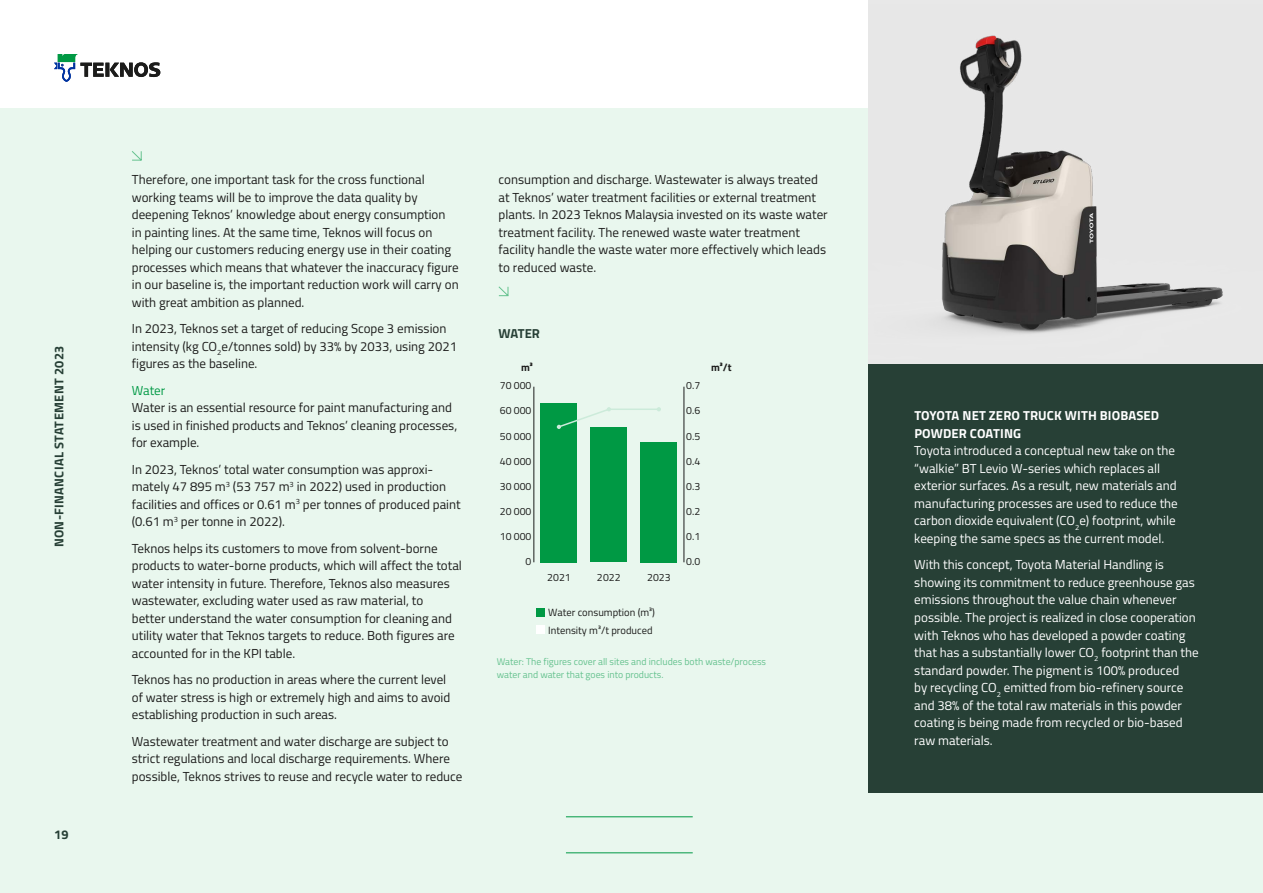
<style>
.page{position:relative;width:1263px;height:893px;background:#fff}
.page>*{position:absolute;margin:0;border:0;box-sizing:border-box;transform-origin:0 0}
.t1{font:13.05px/17.5px "Titillium";color:#1c1c1b}
.t2{font:13.05px/17.5px "Titillium";color:#fff}
.t3{font:700 13.05px/17.5px "Titillium";letter-spacing:.01em;color:#fff}
.t4{font:13.05px "Titillium";color:#094}
.t5{font:700 13.05px "Titillium";letter-spacing:-.01em;color:#274036}
.t6{font:700 12.75px "Titillium";letter-spacing:.025em;color:#274036}
.t7{font:10.5px/17.9px "Titillium";color:#1c1c1b}
.t8{font:700 10.5px "Titillium";color:#1c1c1b}
.t9{font:9.75px/12.8px "Titillium";color:#66c28f}
</style>
<div class="page">
<div style="left:0;top:108px;width:1262px;height:785px;background:#e9f7ee"></div>
<div style="left:868px;top:0;width:395px;height:792px;background:#274036"></div>
<div style="left:868px;top:0;width:395px;height:364px;background:#e8e8e8"></div>
<img style="left:942px;top:35px;width:281px;height:299px">
<svg style="left:132px;top:151px;width:10px;height:10px"></svg>
<svg style="left:498px;top:286px;width:11px;height:11px"></svg>
<hr style="left:534px;top:387px;width:1px;height:175px;background:#1c1c1b">
<div style="left:541px;top:403px;width:36px;height:159px;background:#094"></div>
<div style="left:591px;top:427px;width:36px;height:135px;background:#094"></div>
<div style="left:641px;top:442px;width:36px;height:120px;background:#094"></div>
<div style="left:537px;top:608px;width:8px;height:9px;background:#094"></div>
<div style="left:537px;top:625px;width:8px;height:9px;background:#fff"></div>
<hr style="left:684px;top:387px;width:1px;height:175px;background:#1c1c1b">
<hr style="left:609px;top:408px;width:50px;height:2px;background:#ccebda">
<svg style="left:557px;top:407px;width:54px;height:22px"></svg>
<svg style="left:54px;top:54px;width:106px;height:28px"></svg>
<hr style="left:566px;top:816px;width:127px;height:1px;background:#094">
<hr style="left:566px;top:853px;width:127px;height:1px;background:#094">
<p class="t6" style="left:49px;top:547px;width:203px;rotate:-90deg">NON-FINANCIAL STATEMENT 2023</p>
<p class="t6" style="left:54px;top:825px;width:16px">19</p>
<p class="t1" style="left:132px;top:170px;width:329px">Therefore, one important task for the cross functional working teams will be to improve the data quality by deepening Teknos’ knowledge about energy consumption<br>in painting lines. At the same time, Teknos will focus on helping our customers reducing energy use in their coating processes which means that whatever the inaccuracy figure in our baseline is, the important reduction work will carry on with great ambition as planned.</p>
<p class="t1" style="left:132px;top:319px;width:327px">In 2023, Teknos set a target of reducing Scope 3 emission intensity (kg CO<sub>2</sub>e/tonnes sold) by 33% by 2033, using 2021 figures as the baseline.</p>
<p class="t4" style="left:132px;top:381px;width:35px">Water</p>
<p class="t1" style="left:132px;top:398px;width:327px">Water is an essential resource for paint manufacturing and is used in finished products and Teknos’ cleaning processes, for example.</p>
<p class="t1" style="left:132px;top:460px;width:330px">In 2023, Teknos’ total water consumption was approxi&shy;mately 47 895 m<sup>3</sup> (53 757 m<sup>3</sup> in 2022) used in production facilities and offices or 0.61 m<sup>3</sup> per tonnes of produced paint (0.61 m<sup>3</sup> per tonne in 2022).</p>
<p class="t1" style="left:132px;top:539px;width:332px">Teknos helps its customers to move from solvent-borne products to water-borne products, which will affect the total water intensity in future. Therefore, Teknos also measures wastewater, excluding water used as raw material, to<br>better understand the water consumption for cleaning and utility water that Teknos targets to reduce. Both figures are accounted for in the KPI table.</p>
<p class="t1" style="left:132px;top:670px;width:320px">Teknos has no production in areas where the current level of water stress is high or extremely high and aims to avoid establishing production in such areas.</p>
<p class="t1" style="left:132px;top:732px;width:332px">Wastewater treatment and water discharge are subject to strict regulations and local discharge requirements. Where possible, Teknos strives to reuse and recycle water to reduce</p>
<p class="t1" style="left:499px;top:170px;width:331px">consumption and discharge. Wastewater is always treated at Teknos’ water treatment facilities or external treatment plants. In 2023 Teknos Malaysia invested on its waste water treatment facility. The renewed waste water treatment facility handle the waste water more effectively which leads to reduced waste.</p>
<p class="t5" style="left:499px;top:323px;width:43px">WATER</p>
<p class="t8" style="left:521px;top:359px;width:13px">m³</p>
<p class="t8" style="left:711px;top:359px;width:22px">m³/t</p>
<p class="t7" style="left:500px;top:376px;width:33px">70 000</p>
<p class="t7" style="left:686px;top:376px;width:16px">0.7</p>
<p class="t7" style="left:500px;top:401px;width:33px">60 000</p>
<p class="t7" style="left:686px;top:401px;width:16px">0.6</p>
<p class="t7" style="left:500px;top:426px;width:33px">50 000</p>
<p class="t7" style="left:686px;top:426px;width:16px">0.5</p>
<p class="t7" style="left:500px;top:451px;width:33px">40 000</p>
<p class="t7" style="left:686px;top:451px;width:16px">0.4</p>
<p class="t7" style="left:500px;top:477px;width:33px">30 000</p>
<p class="t7" style="left:686px;top:477px;width:16px">0.3</p>
<p class="t7" style="left:500px;top:502px;width:33px">20 000</p>
<p class="t7" style="left:686px;top:502px;width:16px">0.2</p>
<p class="t7" style="left:500px;top:527px;width:33px">10 000</p>
<p class="t7" style="left:686px;top:527px;width:16px">0.1</p>
<p class="t7" style="left:526px;top:552px;width:7px">0</p>
<p class="t7" style="left:686px;top:552px;width:16px">0.0</p>
<p class="t7" style="left:547px;top:568px;width:25px">2021</p>
<p class="t7" style="left:597px;top:568px;width:25px">2022</p>
<p class="t7" style="left:647px;top:568px;width:25px">2023</p>
<p class="t7" style="left:548px;top:603px;width:108px">Water consumption (m³)<br>Intensity m³/t produced</p>
<p class="t9" style="left:497px;top:655px;width:271px">Water: The figures cover all sites and includes both waste/process water and water that goes into products.</p>
<p class="t3" style="left:914px;top:406px;width:246px">TOYOTA NET ZERO TRUCK WITH BIOBASED<br>POWDER COATING</p>
<p class="t2" style="left:914px;top:441px;width:265px">Toyota introduced a conceptual new take on the “walkie” BT Levio W-series which replaces all exterior surfaces. As a result, new materials and manufacturing processes are used to reduce the carbon dioxide equivalent (CO<sub>2</sub>e) footprint, while keeping the same specs as the current model.</p>
<p class="t2" style="left:914px;top:555px;width:286px">With this concept, Toyota Material Handling is showing its commitment to reduce greenhouse gas emissions throughout the value chain whenever possible. The project is realized in close cooperation with Teknos who has developed a powder coating that has a substantially lower CO<sub>2</sub> footprint than the standard powder. The pigment is 100% produced<br>by recycling CO<sub>2</sub> emitted from bio-refinery source and 38% of the total raw materials in this powder coating is being made from recycled or bio-based raw materials.</p>
</div>
